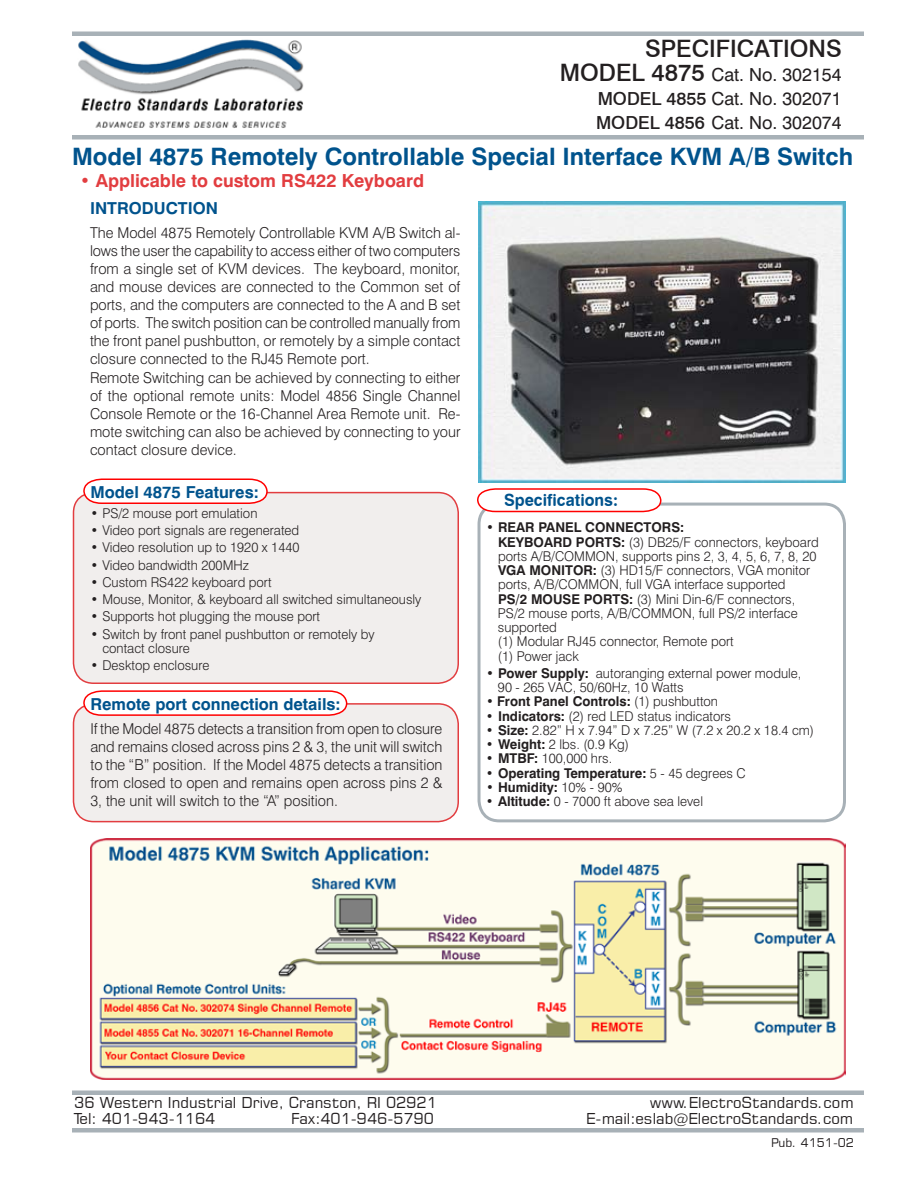
<style>
.page{position:relative;width:918px;height:1188px;background:#fff}
.page>*{position:absolute;margin:0;border:0;box-sizing:border-box;transform-origin:0 0}
.t1{font:700 24px "Swiss 721 BT";color:#00538d}
.t2{font:500 24px "Swiss 721 BT";color:#231f20}
.t3{font:18px/24px "Swiss 721 BT";color:#231f20;text-align:justify}
.t4{font:700 18px "Swiss 721 BT";color:#e23d40}
.t5{font:700 16.5px "Swiss 721 BT";color:#00538d}
.t6{font:16.5px "Swiss 721 BT Bold Rounded";color:#00538d}
.t7{font:300 15px/18px "Swiss 721 BT";color:#231f20;text-align:justify}
.t8{font:15px "Square 721 BT";color:#231f20}
.t9{font:300 13.5px/14.2px "Swiss 721 BT";color:#231f20}
.t10{font:700 13.5px "Swiss 721 BT";color:#231f20}
.t11{font:12px "Square 721 BT";color:#231f20}
.s1{font-weight:500;font-size:24px}
.s2{font-weight:500}
.s3{font-weight:700}
.s4{font-weight:300}
</style>
<div class="page">
<div style="left:74px;top:493px;width:384px;height:190px;background:#f1eeed;border-radius:20px"></div>
<div style="left:73px;top:492px;width:386px;height:192px;border:2px solid #e23d40;border-radius:20px"></div>
<div style="left:478px;top:503px;width:368px;height:319px;border:3px solid #a8b1b7;border-radius:20px"></div>
<div style="left:74px;top:704px;width:384px;height:118px;background:#f1eeed;border-radius:20px"></div>
<div style="left:73px;top:703px;width:386px;height:119px;border:2px solid #e23d40;border-radius:20px"></div>
<img style="left:90px;top:838px;width:756px;height:242px">
<img style="left:78px;top:39px;width:226px;height:90px">
<hr style="left:72px;top:32px;width:792px;height:4px;background:#a8b1b7">
<div style="left:72px;top:135px;width:792px;height:5px;background:#a8b1b7"></div>
<hr style="left:72px;top:1128px;width:792px;height:4px;background:#a8b1b7">
<div style="left:72px;top:1090px;width:792px;height:5px;background:#a8b1b7"></div>
<img style="left:478px;top:201px;width:367px;height:281px">
<svg style="left:82px;top:478px;width:186px;height:26px"></svg>
<svg style="left:477px;top:488px;width:185px;height:25px"></svg>
<svg style="left:83px;top:690px;width:265px;height:26px"></svg>
<h1 class="t2" style="left:645px;top:34px;width:198px">SPECIFICATIONS</h1>
<h2 class="t3" style="left:596px;top:62px;width:247px;text-indent:-36px"><span class="s1">MODEL 4875</span> Cat. No. 302154<br><span class="s2">MODEL 4855</span> Cat. No. 302071<br><span class="s2">MODEL 4856</span> Cat. No. 302074</h2>
<h1 class="t1" style="left:72px;top:142px;width:783px">Model 4875 Remotely Controllable Special Interface KVM A/B Switch</h1>
<p class="t5" style="left:90px;top:198px;width:130px">INTRODUCTION</p>
<p class="t7" style="left:90px;top:223px;width:372px">The Model 4875 Remotely Controllable KVM A/B Switch al&shy;lows the user the capability to access either of two computers from a single set of KVM devices. The keyboard, monitor, and mouse devices are connected to the Common set of ports, and the computers are connected to the A and B set of ports. The switch position can be controlled manually from the front panel pushbutton, or remotely by a simple contact closure connected to the RJ45 Remote port.</p>
<p class="t7" style="left:90px;top:369px;width:372px">Remote Switching can be achieved by connecting to either of the optional remote units: Model 4856 Single Channel Console Remote or the 16-Channel Area Remote unit. Re&shy;mote switching can also be achieved by connecting to your contact closure device.</p>
<h2 class="t4" style="left:80px;top:169px;width:346px">• Applicable to custom RS422 Keyboard</h2>
<p class="t5" style="left:90px;top:482px;width:170px">Model 4875 Features:</p>
<p class="t9" style="left:90px;top:506px;width:169px">• PS/2 mouse port emulation</p>
<p class="t9" style="left:90px;top:523px;width:210px">• Video port signals are regenerated</p>
<p class="t9" style="left:90px;top:540px;width:211px">• Video resolution up to 1920 x 1440</p>
<p class="t9" style="left:90px;top:558px;width:160px">• Video bandwidth 200MHz</p>
<p class="t9" style="left:90px;top:575px;width:183px">• Custom RS422 keyboard port</p>
<p class="t9" style="left:90px;top:592px;width:333px">• Mouse, Monitor, &amp; keyboard all switched simultaneously</p>
<p class="t9" style="left:90px;top:609px;width:231px">• Supports hot plugging the mouse port</p>
<p class="t9" style="left:102px;top:627px;width:274px;text-indent:-12px">• Switch by front panel pushbutton or remotely by contact closure</p>
<p class="t9" style="left:90px;top:658px;width:121px">• Desktop enclosure</p>
<p class="t5" style="left:90px;top:694px;width:252px">Remote port connection details:</p>
<p class="t7" style="left:90px;top:719px;width:354px">If the Model 4875 detects a transition from open to closure and remains closed across pins 2 &amp; 3, the unit will switch to the “B” position. If the Model 4875 detects a transition from closed to open and remains open across pins 2 &amp; 3, the unit will switch to the “A” position.</p>
<p class="t6" style="left:504px;top:490px;width:116px">Specifications:</p>
<p class="t9" style="left:498px;top:520px;width:322px;text-indent:-12px"><span class="s3">• REAR PANEL CONNECTORS:<br>KEYBOARD PORTS:</span> (3) DB25/F connectors, keyboard ports A/B/COMMON, supports pins 2, 3, 4, 5, 6, 7, 8, 20<br><span class="s3">VGA MONITOR:</span> (3) HD15/F connectors, VGA monitor ports, A/B/COMMON, full VGA interface supported<br><span class="s3">PS/2 MOUSE PORTS:</span> (3) Mini Din-6/F connectors, PS/2 mouse ports, A/B/COMMON, full PS/2 interface supported<br>(1) Modular RJ45 connector, Remote port<br>(1) Power jack</p>
<p class="t9" style="left:498px;top:666px;width:305px;text-indent:-12px"><span class="s3">• Power Supply:</span> autoranging external power module,<br>90 - 265 VAC, 50/60Hz, 10 Watts</p>
<p class="t10" style="left:486px;top:693px;width:234px"><span class="s4">•</span> Front Panel Controls: <span class="s4">(1) pushbutton</span></p>
<p class="t9" style="left:486px;top:709px;width:247px">• <span class="s3">Indicators:</span> (2) red LED status indicators</p>
<p class="t9" style="left:486px;top:723px;width:330px">• <span class="s3">Size:</span> 2.82” H x 7.94” D x 7.25” W (7.2 x 20.2 x 18.4 cm)</p>
<p class="t9" style="left:486px;top:737px;width:144px">• <span class="s3">Weight:</span> 2 lbs. (0.9 Kg)</p>
<p class="t9" style="left:486px;top:751px;width:128px">• <span class="s3">MTBF:</span> 100,000 hrs.</p>
<p class="t10" style="left:486px;top:765px;width:261px"><span class="s4">•</span> Operating Temperature: <span class="s4">5 - 45 degrees C</span></p>
<p class="t10" style="left:486px;top:779px;width:138px"><span class="s4">•</span> Humidity: <span class="s4">10% - 90%</span></p>
<p class="t9" style="left:486px;top:794px;width:219px">• <span class="s3">Altitude:</span> 0 - 7000 ft above sea level</p>
<p class="t8" style="left:74px;top:1093px;width:364px">36 Western Industrial Drive, Cranston, RI 02921</p>
<p class="t8" style="left:650px;top:1093px;width:205px">www.ElectroStandards.com</p>
<p class="t8" style="left:74px;top:1110px;width:143px">Tel: 401-943-1164</p>
<p class="t8" style="left:291px;top:1110px;width:144px">Fax:401-946-5790</p>
<p class="t8" style="left:586px;top:1110px;width:269px">E-mail:eslab@ElectroStandards.com</p>
<p class="t11" style="left:771px;top:1135px;width:85px">Pub. 4151-02</p>
</div>
